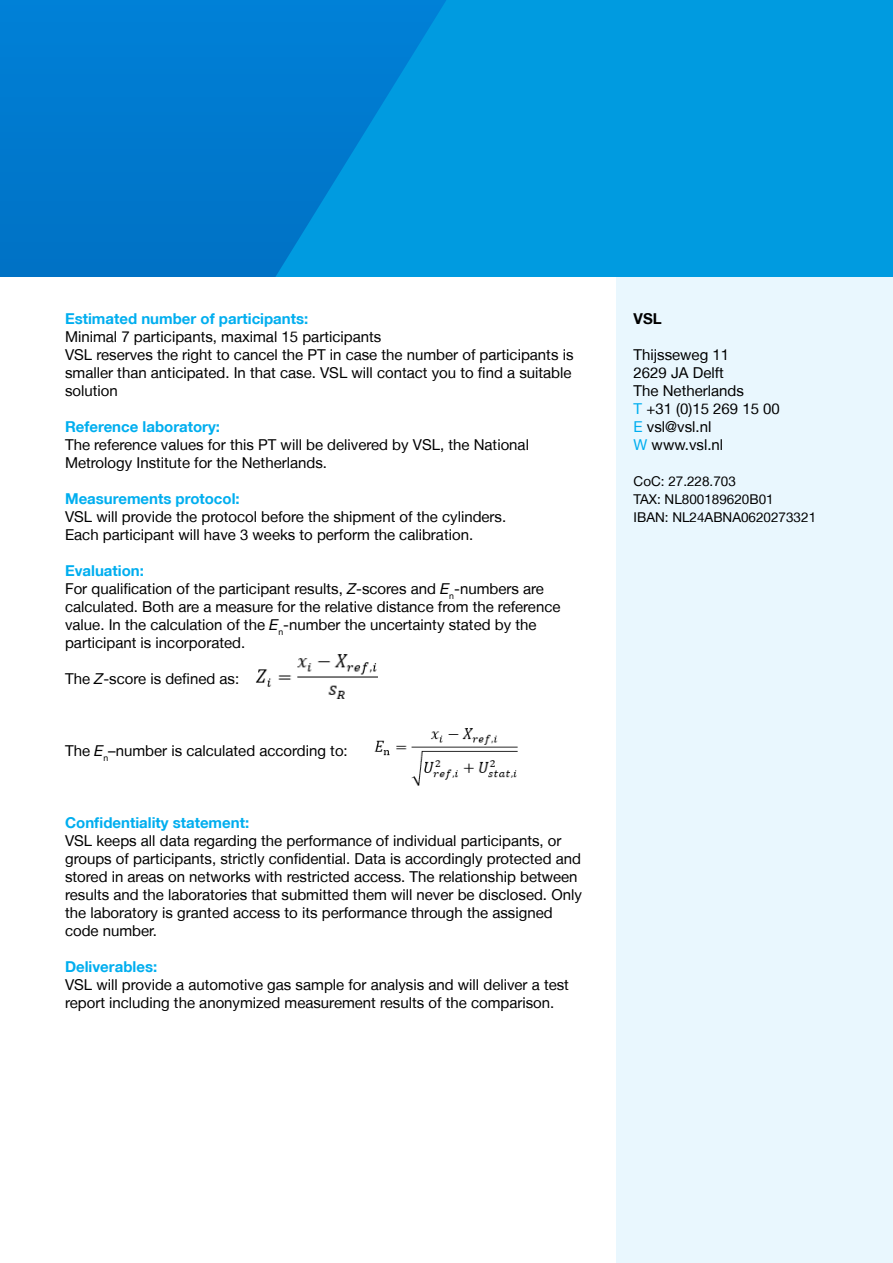
<style>
.page{position:relative;width:893px;height:1263px;background:#fff}
.page>*{position:absolute;margin:0;border:0;box-sizing:border-box;transform-origin:0 0}
.t1{font:15px/18px "Helvetica Neue LT";color:#000}
.t2{font:700 15px "Helvetica Neue LT";color:#00aeef}
.t3{font:700 15px "Helvetica Neue LT";color:#000}
.t4{font:13.5px/18px "Helvetica Neue LT";color:#000}
.s1{font-weight:700;color:#00aeef}
.s2{font-style:italic}
.s3{color:#00aeef}
</style>
<div class="page">
<div style="left:617px;top:276px;width:276px;height:987px;background:#e9f7fe"></div>
<img style="left:374px;top:728px;width:144px;height:58px">
<img style="left:255px;top:654px;width:123px;height:45px">
<div style="left:0;top:0;width:893px;height:276px;background:#009be0"></div>
<svg style="left:0;top:0;width:446px;height:276px"></svg>
<p class="t2" style="left:65px;top:309px;width:245px">Estimated number of participants:</p>
<p class="t1" style="left:65px;top:327px;width:510px">Minimal 7 participants, maximal 15 participants<br>VSL reserves the right to cancel the PT in case the number of participants is smaller than anticipated. In that case. VSL will contact you to find a suitable solution</p>
<p class="t2" style="left:65px;top:417px;width:156px">Reference laboratory:</p>
<p class="t1" style="left:65px;top:435px;width:465px">The reference values for this PT will be delivered by VSL, the National<br>Metrology Institute for the Netherlands.</p>
<p class="t2" style="left:65px;top:489px;width:176px">Measurements protocol:</p>
<p class="t1" style="left:65px;top:507px;width:443px">VSL will provide the protocol before the shipment of the cylinders.<br>Each participant will have 3 weeks to perform the calibration.</p>
<p class="t1" style="left:65px;top:561px;width:497px"><span class="s1">Evaluation:<br></span>For qualification of the participant results, <span class="s2">Z</span>-scores and <span class="s2">E</span><sub>n</sub>-numbers are calculated. Both are a measure for the relative distance from the reference value. In the calculation of the <span class="s2">E</span><sub>n</sub>-number the uncertainty stated by the participant is incorporated.</p>
<p class="t1" style="left:65px;top:669px;width:176px">The <span class="s2">Z</span>-score is defined as:</p>
<p class="t1" style="left:65px;top:741px;width:284px">The <span class="s2">E</span><sub>n</sub>–number is calculated according to:</p>
<p class="t2" style="left:65px;top:813px;width:186px">Confidentiality statement:</p>
<p class="t1" style="left:65px;top:831px;width:518px">VSL keeps all data regarding the performance of individual participants, or groups of participants, strictly confidential. Data is accordingly protected and stored in areas on networks with restricted access. The relationship between results and the laboratories that submitted them will never be disclosed. Only the laboratory is granted access to its performance through the assigned code number.</p>
<p class="t2" style="left:65px;top:957px;width:94px">Deliverables:</p>
<p class="t1" style="left:65px;top:975px;width:505px">VSL will provide a automotive gas sample for analysis and will deliver a test report including the anonymized measurement results of the comparison.</p>
<p class="t3" style="left:634px;top:309px;width:30px">VSL</p>
<p class="t1" style="left:634px;top:345px;width:148px">Thijsseweg 11<br>2629 JA Delft<br>The Netherlands<br><span class="s3">T</span> +31 (0)15 269 15 00<br><span class="s3">E</span> vsl@vsl.nl<br><span class="s3">W</span> www.vsl.nl</p>
<p class="t4" style="left:634px;top:472px;width:184px">CoC: 27.228.703<br>TAX: NL800189620B01<br>IBAN: NL24ABNA0620273321</p>
</div>
